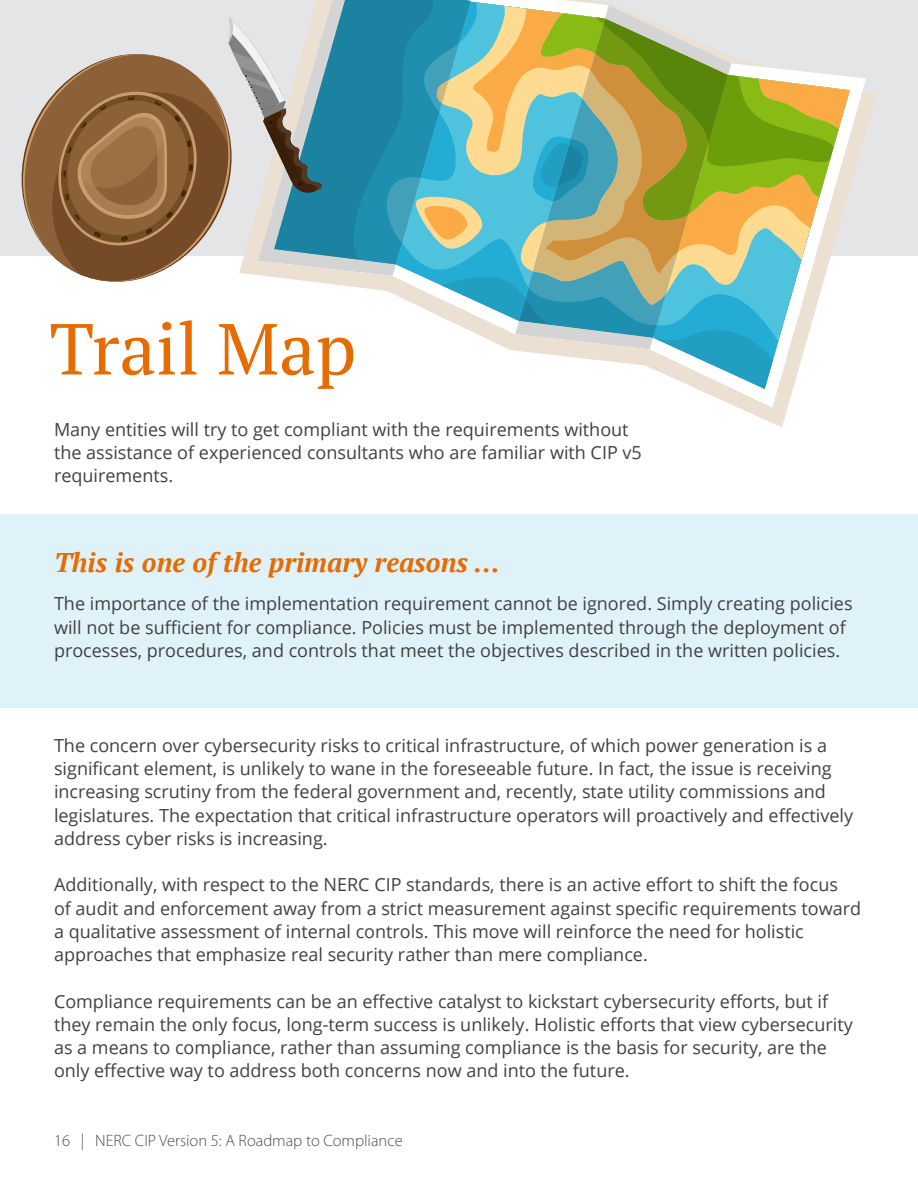
<style>
.page{position:relative;width:918px;height:1188px;background:#fff}
.page>*{position:absolute;margin:0;border:0;box-sizing:border-box;transform-origin:0 0}
.t1{font:72px "PT Serif";color:#e66b00}
.t2{font:italic 700 27px "PT Serif";color:#e66b00}
.t3{font:18px/23.2px "Open Sans";color:#414042}
.t4{font:300 16.5px "Myriad Pro";color:#4d4d4f}
</style>
<div class="page">
<div style="left:0;top:514px;width:918px;height:193px;background:#dff2fa"></div>
<div style="left:0;top:0;width:918px;height:255px;background:#e4e5e6"></div>
<svg style="left:697px;top:77px;width:169px;height:330px"></svg>
<svg style="left:10px;top:105px;width:35px;height:151px"></svg>
<svg style="left:45px;top:0;width:805px;height:389px"></svg>
<h1 class="t1" style="left:50px;top:302px;width:308px">Trail Map</h1>
<p class="t3" style="left:54px;top:417px;width:589px">Many entities will try to get compliant with the requirements without the assistance of experienced consultants who are familiar with CIP v5 requirements.</p>
<h2 class="t2" style="left:54px;top:544px;width:448px">This is one of the primary reasons …</h2>
<p class="t3" style="left:54px;top:592px;width:800px">The importance of the implementation requirement cannot be ignored. Simply creating policies will not be sufficient for compliance. Policies must be implemented through the deployment of processes, procedures, and controls that meet the objectives described in the written policies.</p>
<p class="t3" style="left:54px;top:733px;width:801px">The concern over cybersecurity risks to critical infrastructure, of which power generation is a significant element, is unlikely to wane in the foreseeable future. In fact, the issue is receiving increasing scrutiny from the federal government and, recently, state utility commissions and legislatures. The expectation that critical infrastructure operators will proactively and effectively address cyber risks is increasing.</p>
<p class="t3" style="left:54px;top:873px;width:809px">Additionally, with respect to the NERC CIP standards, there is an active effort to shift the focus<br>of audit and enforcement away from a strict measurement against specific requirements toward a qualitative assessment of internal controls. This move will reinforce the need for holistic approaches that emphasize real security rather than mere compliance.</p>
<p class="t3" style="left:54px;top:989px;width:800px">Compliance requirements can be an effective catalyst to kickstart cybersecurity efforts, but if they remain the only focus, long-term success is unlikely. Holistic efforts that view cybersecurity as a means to compliance, rather than assuming compliance is the basis for security, are the only effective way to address both concerns now and into the future.</p>
<p class="t4" style="left:54px;top:1131px;width:350px">16 | NERC CIP Version 5: A Roadmap to Compliance</p>
</div>
